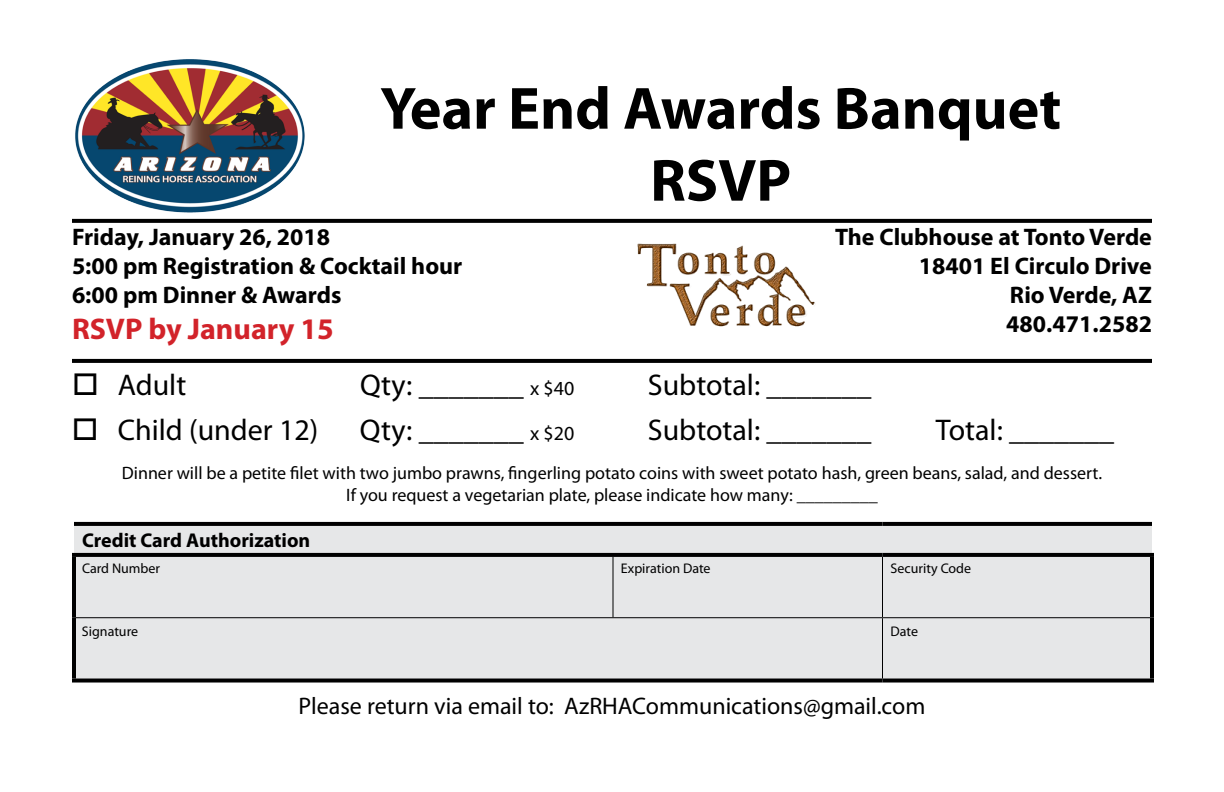
<style>
.page{position:relative;width:1224px;height:792px;background:#fff}
.page>*{position:absolute;margin:0;border:0;box-sizing:border-box;transform-origin:0 0}
.t1{font:700 60px/72px "Myriad Pro";color:#000;text-align:center}
.t2{font:30px "Myriad Pro";color:#000}
.t3{font:700 30px "Myriad Pro";color:#d2232a}
.t4{font:700 24px/28.8px "Myriad Pro";color:#000}
.t5{font:24px "Myriad Pro";color:#000}
.t6{font:700 20px "Myriad Pro";color:#000}
.t7{font:18px/21.6px "Myriad Pro";color:#000;text-align:center}
.t8{font:14px "Myriad Pro";color:#000}
.s1{font-size:20px}
</style>
<div class="page">
<img style="left:75px;top:59px;width:230px;height:154px">
<svg style="left:72px;top:219px;width:1080px;height:4px;fill:#000"></svg>
<svg style="left:72px;top:359px;width:1080px;height:4px;fill:#000"></svg>
<img style="left:637px;top:243px;width:178px;height:84px">
<div style="left:74px;top:526px;width:1078px;height:153px;background:#e6e7e8"></div>
<svg style="left:74px;top:522px;width:539px;height:4px;fill:#000"></svg>
<svg style="left:613px;top:522px;width:269px;height:4px"></svg>
<svg style="left:882px;top:522px;width:270px;height:4px"></svg>
<svg style="left:72px;top:553px;width:541px;height:4px;fill:#000"></svg>
<hr style="left:72px;top:557px;width:4px;height:61px;background:#000">
<svg style="left:613px;top:553px;width:269px;height:4px"></svg>
<svg style="left:882px;top:553px;width:272px;height:4px"></svg>
<hr style="left:1150px;top:557px;width:4px;height:61px;background:#000">
<hr style="left:72px;top:618px;width:4px;height:61px;background:#000">
<hr style="left:1150px;top:618px;width:4px;height:61px;background:#000">
<svg style="left:72px;top:679px;width:541px;height:4px;fill:#000"></svg>
<svg style="left:613px;top:679px;width:269px;height:4px"></svg>
<svg style="left:882px;top:679px;width:272px;height:4px"></svg>
<hr style="left:612px;top:557px;width:2px;height:60px;background:#000">
<hr style="left:882px;top:557px;width:1px;height:60px;background:#000">
<hr style="left:76px;top:617px;width:537px;height:1px;background:#000">
<hr style="left:613px;top:617px;width:269px;height:1px;background:#000">
<hr style="left:882px;top:617px;width:268px;height:1px;background:#000">
<hr style="left:882px;top:618px;width:1px;height:61px;background:#000">
<h1 class="t1" style="left:380px;top:71px;width:683px">Year End Awards Banquet<br>RSVP</h1>
<h3 class="t4" style="left:72px;top:222px;width:392px">Friday, January 26, 2018<br>5:00 pm Registration &amp; Cocktail hour<br>6:00 pm Dinner &amp; Awards</h3>
<h2 class="t3" style="left:72px;top:309px;width:263px">RSVP by January 15</h2>
<h2 class="t2" style="left:72px;top:366px;width:116px">□ Adult</h2>
<h2 class="t2" style="left:360px;top:366px;width:216px">Qty: _______ <span class="s1">x $40</span></h2>
<h2 class="t2" style="left:648px;top:366px;width:225px">Subtotal: _______</h2>
<h2 class="t2" style="left:72px;top:411px;width:248px">□ Child (under 12)</h2>
<h2 class="t2" style="left:360px;top:411px;width:216px">Qty: _______ <span class="s1">x $20</span></h2>
<h2 class="t2" style="left:648px;top:411px;width:225px">Subtotal: _______</h2>
<h2 class="t2" style="left:936px;top:411px;width:180px">Total: _______</h2>
<p class="t7" style="left:122px;top:462px;width:982px">Dinner will be a petite filet with two jumbo prawns, fingerling potato coins with sweet potato hash, green beans, salad, and dessert.<br>If you request a vegetarian plate, please indicate how many: _________</p>
<h3 class="t4" style="left:835px;top:222px;width:318px;text-align:right">The Clubhouse at Tonto Verde<br>18401 El Circulo Drive<br>Rio Verde, AZ<br>480.471.2582</h3>
<p class="t6" style="left:82px;top:527px;width:230px">Credit Card Authorization</p>
<p class="t8" style="left:82px;top:560px;width:80px">Card Number</p>
<p class="t8" style="left:621px;top:560px;width:91px">Expiration Date</p>
<p class="t8" style="left:890px;top:560px;width:82px">Security Code</p>
<p class="t8" style="left:82px;top:622px;width:58px">Signature</p>
<p class="t8" style="left:890px;top:622px;width:29px">Date</p>
<h3 class="t5" style="left:299px;top:691px;width:628px">Please return via email to: AzRHACommunications@gmail.com</h3>
</div>
